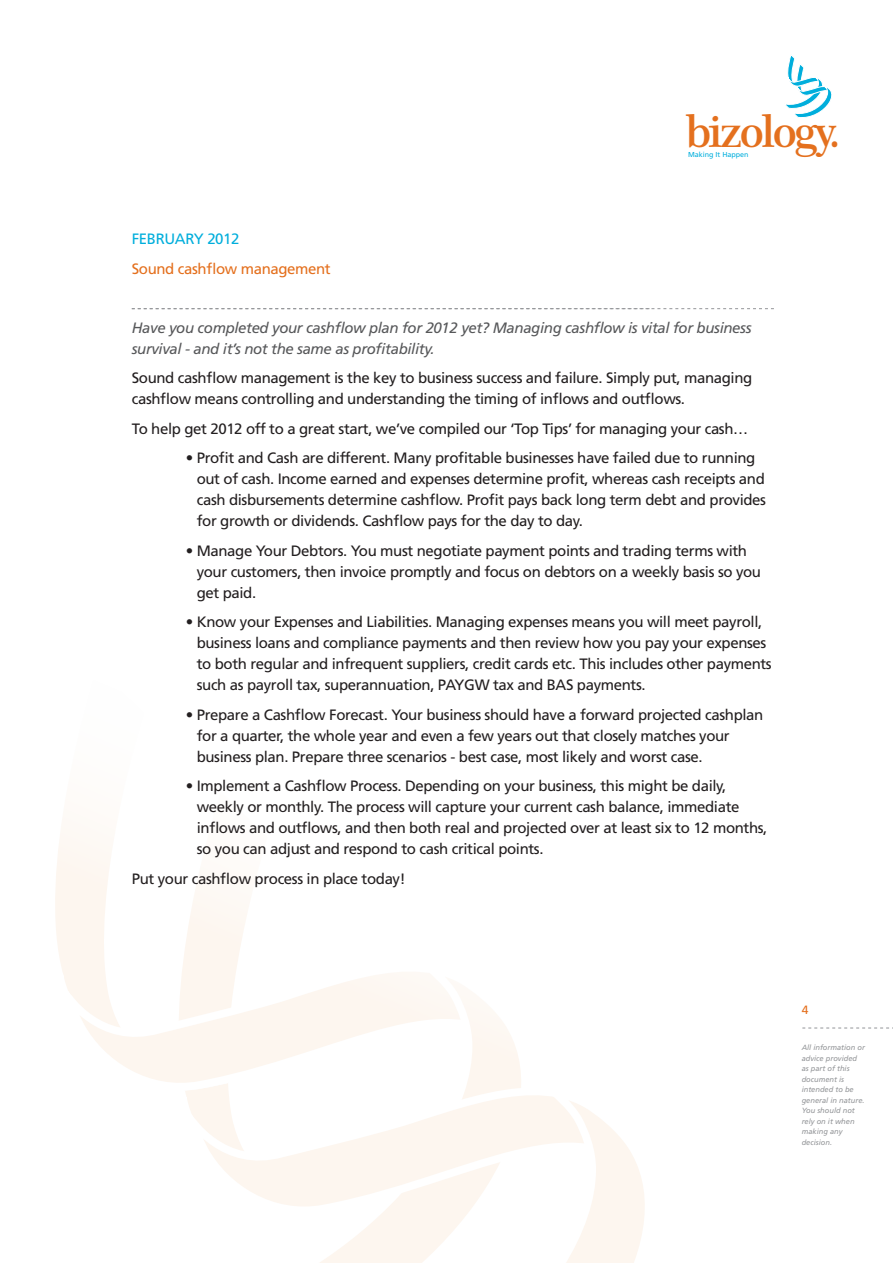
<style>
.page{position:relative;width:893px;height:1263px;background:#fff}
.page>*{position:absolute;margin:0;border:0;box-sizing:border-box;transform-origin:0 0}
.t1{font:600 44.4px "Century 751 BT";letter-spacing:-.05em;color:#e4701e}
.t2{font:15px/21px "Frutiger";letter-spacing:-.025em;color:#231f20}
.t3{font:italic 15px/21px "Frutiger";letter-spacing:-.025em;color:#57585a}
.t4{font:15px "Frutiger";letter-spacing:-.025em;color:#e4701e}
.t5{font:15px "Frutiger";letter-spacing:-.025em;color:#00aedc}
.t6{font:12px "Frutiger";color:#e4701e}
.t7{font:italic 7.5px/10.5px "Frutiger";color:#939598}
.t8{font:7.2px "Frutiger";color:#00aedc}
</style>
<div class="page">
<svg style="left:785px;top:56px;width:47px;height:62px"></svg>
<svg style="left:55px;top:826px;width:194px;height:108px"></svg>
<svg style="left:57px;top:931px;width:192px;height:29px"></svg>
<svg style="left:60px;top:960px;width:458px;height:123px"></svg>
<svg style="left:181px;top:1055px;width:340px;height:29px"></svg>
<svg style="left:185px;top:1084px;width:460px;height:179px"></svg>
<svg style="left:802px;top:1028px;width:91px;height:1px"></svg>
<svg style="left:132px;top:308px;width:642px;height:1px"></svg>
<p class="t5" style="left:132px;top:230px;width:109px">FEBRUARY 2012</p>
<p class="t4" style="left:132px;top:260px;width:200px">Sound cashflow management</p>
<h1 class="t1" style="left:686px;top:104px;width:156px">bizology.</h1>
<p class="t8" style="left:688px;top:151px;width:62px">Making It Happen</p>
<p class="t3" style="left:132px;top:317px;width:621px">Have you completed your cashflow plan for 2012 yet? Managing cashflow is vital for business survival - and it’s not the same as profitability.</p>
<p class="t2" style="left:132px;top:367px;width:622px">Sound cashflow management is the key to business success and failure. Simply put, managing cashflow means controlling and understanding the timing of inflows and outflows.</p>
<p class="t2" style="left:132px;top:418px;width:618px">To help get 2012 off to a great start, we’ve compiled our ‘Top Tips’ for managing your cash…</p>
<p class="t2" style="left:197px;top:447px;width:571px;text-indent:-11px">• Profit and Cash are different. Many profitable businesses have failed due to running out of cash. Income earned and expenses determine profit, whereas cash receipts and cash disbursements determine cashflow. Profit pays back long term debt and provides for growth or dividends. Cashflow pays for the day to day.</p>
<p class="t2" style="left:197px;top:540px;width:566px;text-indent:-11px">• Manage Your Debtors. You must negotiate payment points and trading terms with your customers, then invoice promptly and focus on debtors on a weekly basis so you get paid.</p>
<p class="t2" style="left:197px;top:611px;width:577px;text-indent:-11px">• Know your Expenses and Liabilities. Managing expenses means you will meet payroll, business loans and compliance payments and then review how you pay your expenses to both regular and infrequent suppliers, credit cards etc. This includes other payments such as payroll tax, superannuation, PAYGW tax and BAS payments.</p>
<p class="t2" style="left:197px;top:704px;width:568px;text-indent:-11px">• Prepare a Cashflow Forecast. Your business should have a forward projected cashplan for a quarter, the whole year and even a few years out that closely matches your business plan. Prepare three scenarios - best case, most likely and worst case.</p>
<p class="t2" style="left:197px;top:775px;width:572px;text-indent:-11px">• Implement a Cashflow Process. Depending on your business, this might be daily, weekly or monthly. The process will capture your current cash balance, immediate inflows and outflows, and then both real and projected over at least six to 12 months, so you can adjust and respond to cash critical points.</p>
<p class="t2" style="left:132px;top:868px;width:275px">Put your cashflow process in place today!</p>
<p class="t6" style="left:802px;top:1002px;width:8px">4</p>
<p class="t7" style="left:802px;top:1042px;width:65px">All information or advice provided as part of this document is intended to be general in nature.<br>You should not rely on it when making any decision.</p>
</div>
